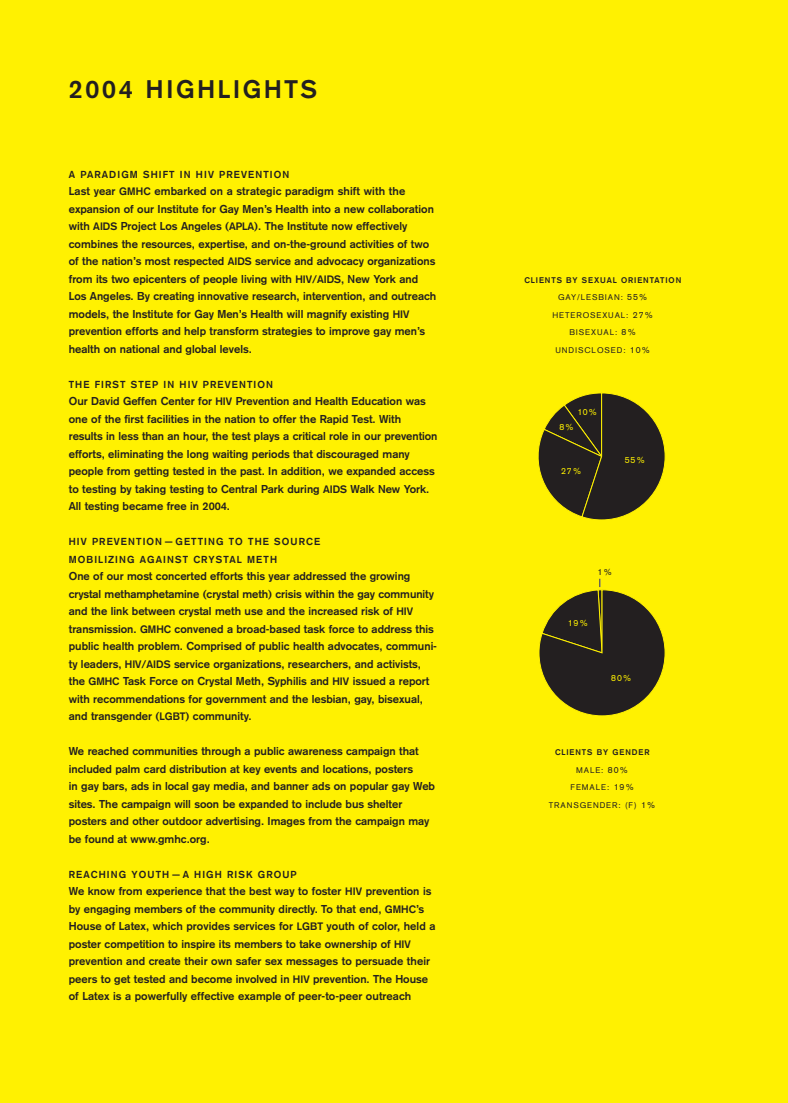
<style>
.page{position:relative;width:788px;height:1103px;background:#fff}
.page>*{position:absolute;margin:0;border:0;box-sizing:border-box;transform-origin:0 0}
.t1{font:700 25px "Akzidenz Grotesk";letter-spacing:.11em;color:#231f20}
.t2{font:15px "Helvetica";color:#231f20}
.t3{font:700 11.25px/17.5px "Akzidenz Grotesk";color:#231f20}
.t4{font:700 10px/17.5px "Akzidenz Grotesk";letter-spacing:.11em;color:#231f20}
.t5{font:8.75px "Akzidenz Grotesk";letter-spacing:.11em;color:#fff101}
.t6{font:8.75px "Akzidenz Grotesk";color:#231f20}
.t7{font:8.12px/17.5px "Akzidenz Grotesk";letter-spacing:.11em;color:#231f20;text-align:center}
.s1{font-size:10.62px}
.s2{font-size:11px}
.s3{font-weight:700}
.s4{font-size:8.75px}
</style>
<div class="page">
<div style="left:0;top:0;width:788px;height:1102px;background:#fff101"></div>
<svg style="left:538px;top:393px;width:128px;height:127px"></svg>
<svg style="left:539px;top:578px;width:126px;height:138px"></svg>
<h1 class="t1" style="left:69px;top:80px;width:250px">2004 HIGHLIGHTS</h1>
<p class="t4" style="left:69px;top:166px;width:222px">A PARADIGM SHIFT IN HIV PREVENTION</p>
<p class="t3" style="left:69px;top:183px;width:369px">Last year <span class="s1">GMHC</span> embarked on a strategic paradigm shift with the expansion of our Institute for Gay Men’s Health into a new collaboration with <span class="s1">AIDS</span> Project Los Angeles (<span class="s1">APLA</span>). The Institute now effectively combines the resources, expertise, and on-the-ground activities of two of the nation’s most respected <span class="s1">AIDS</span> service and advocacy organizations from its two epicenters of people living with <span class="s1">HIV/AIDS</span>, New York and Los Angeles. By creating innovative research, intervention, and outreach models, the Institute for Gay Men’s Health will magnify existing <span class="s1">HIV </span>prevention efforts and help transform strategies to improve gay men’s health on national and global levels.</p>
<p class="t4" style="left:69px;top:376px;width:206px">THE FIRST STEP IN HIV PREVENTION</p>
<p class="t3" style="left:69px;top:393px;width:370px">Our David Geffen Center for <span class="s1">HIV</span> Prevention and Health Education was one of the first facilities in the nation to offer the Rapid Test. With results in less than an hour, the test plays a critical role in our prevention efforts, eliminating the long waiting periods that discouraged many people from getting tested in the past. In addition, we expanded access to testing by taking testing to Central Park during <span class="s1">AIDS</span> Walk New York.<br>All testing became free in <span class="s2">2004</span>.</p>
<p class="t4" style="left:69px;top:533px;width:253px">HIV PREVENTION—GETTING TO THE SOURCE<br>MOBILIZING AGAINST CRYSTAL METH</p>
<p class="t3" style="left:69px;top:568px;width:370px">One of our most concerted efforts this year addressed the growing crystal methamphetamine (crystal meth) crisis within the gay community and the link between crystal meth use and the increased risk of <span class="s1">HIV </span>transmission. <span class="s1">GMHC</span> convened a broad-based task force to address this public health problem. Comprised of public health advocates, communi&shy;ty leaders, <span class="s1">HIV/AIDS</span> service organizations, researchers, and activists, the <span class="s1">GMHC</span> Task Force on Crystal Meth, Syphilis and <span class="s1">HIV</span> issued a report with recommendations for government and the lesbian, gay, bisexual, and transgender (<span class="s1">LGBT</span>) community.</p>
<p class="t3" style="left:69px;top:743px;width:368px">We reached communities through a public awareness campaign that included palm card distribution at key events and locations, posters<br>in gay bars, ads in local gay media, and banner ads on popular gay Web sites. The campaign will soon be expanded to include bus shelter posters and other outdoor advertising. Images from the campaign may be found at www.gmhc.org.</p>
<p class="t4" style="left:69px;top:866px;width:229px">REACHING YOUTH—A HIGH RISK GROUP</p>
<p class="t3" style="left:69px;top:883px;width:368px">We know from experience that the best way to foster <span class="s1">HIV</span> prevention is by engaging members of the community directly. To that end, <span class="s1">GMHC</span>’s House of Latex, which provides services for <span class="s1">LGBT</span> youth of color, held a poster competition to inspire its members to take ownership of <span class="s1">HIV </span>prevention and create their own safer sex messages to persuade their peers to get tested and become involved in <span class="s1">HIV</span> prevention. The House of Latex is a powerfully effective example of peer-to-peer outreach</p>
<h2 class="t2" style="left:178px;top:887px;width:72px">Residence</h2>
<p class="t7" style="left:524px;top:272px;width:158px"><span class="s3">CLIENTS BY SEXUAL ORIENTATION<br></span>GAY/LESBIAN: <span class="s4">55%<br></span>HETEROSEXUAL: <span class="s4">27%<br></span>BISEXUAL: <span class="s4">8%<br></span>UNDISCLOSED: <span class="s4">10%</span></p>
<p class="t5" style="left:577px;top:409px;width:21px">10%</p>
<p class="t5" style="left:559px;top:424px;width:16px">8%</p>
<p class="t5" style="left:561px;top:468px;width:22px">27%</p>
<p class="t5" style="left:624px;top:456px;width:22px">55%</p>
<p class="t6" style="left:597px;top:569px;width:16px">1%</p>
<p class="t5" style="left:567px;top:619px;width:22px">19%</p>
<p class="t5" style="left:611px;top:674px;width:22px">80%</p>
<p class="t7" style="left:548px;top:744px;width:108px"><span class="s3">CLIENTS BY GENDER<br></span>MALE: <span class="s4">80%<br></span>FEMALE: <span class="s4">19%<br></span>TRANSGENDER: (F) <span class="s4">1%</span></p>
</div>
